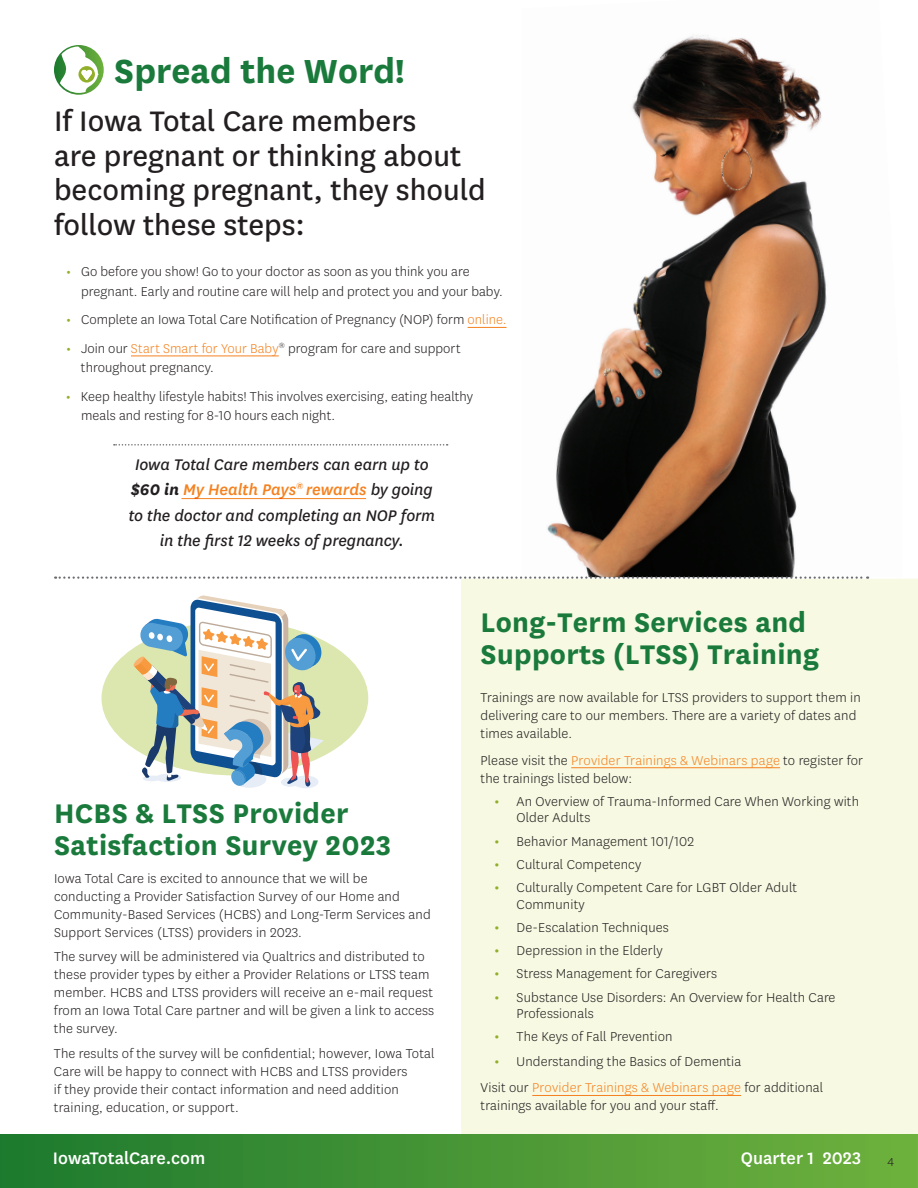
<style>
.page{position:relative;width:918px;height:1188px;background:#fff}
.page>*{position:absolute;margin:0;border:0;box-sizing:border-box;transform-origin:0 0}
.t1{font:700 39px "Centene Sans";color:#1a7a3c}
.t2{font:33px/34.5px "Centene Sans";color:#231f20}
.t3{font:700 31.5px/31.5px "Centene Sans";letter-spacing:.01em;color:#1a7a3c}
.t4{font:500 19.5px "Centene Sans";color:#fff}
.t5{font:italic 18px/25.5px "Centene Sans";letter-spacing:-.005em;color:#231f20;text-align:center}
.t6{font:300 15px/18px "Centene Sans";letter-spacing:.01em;color:#231f20}
.t7{font:300 13.5px "Centene Sans";color:#231f20}
.s1{font-weight:500;color:#92af2a}
.s2{color:#f58220}
.s3{font-weight:700}
.s4{font-weight:500;color:#f58220}
.s5{font-weight:500;font-size:16.5px;color:#92af2a}
</style>
<div class="page">
<svg style="left:54px;top:45px;width:50px;height:50px"></svg>
<svg style="left:60px;top:46px;width:39px;height:47px"></svg>
<hr style="left:468px;top:327px;width:39px;height:1px;background:#f58220">
<hr style="left:131px;top:356px;width:148px;height:1px;background:#f58220">
<hr style="left:181px;top:498px;width:185px;height:1px;background:#f58220">
<img style="left:547px;top:35px;width:322px;height:542px">
<img style="left:101px;top:641px;width:268px;height:115px">
<div style="left:0;top:1134px;width:918px;height:54px;background:linear-gradient(to right,#1d792e,#70b13d)"></div>
<div style="left:461px;top:579px;width:457px;height:555px;background:#f7f9e2"></div>
<hr style="left:571px;top:767px;width:209px;height:1px;background:#f58220">
<hr style="left:532px;top:1095px;width:209px;height:1px;background:#f58220">
<svg style="left:114px;top:444px;width:334px;height:2px"></svg>
<svg style="left:133px;top:595px;width:191px;height:193px"></svg>
<div style="left:166px;top:635px;width:6px;height:7px;background:#fff;border-radius:3px"></div>
<svg style="left:157px;top:633px;width:6px;height:8px"></svg>
<div style="left:149px;top:632px;width:6px;height:7px;background:#fff;border-radius:3px"></div>
<svg style="left:55px;top:576px;width:813px;height:3px"></svg>
<h2 class="t1" style="left:114px;top:44px;width:292px">Spread the Word!</h2>
<p class="t2" style="left:54px;top:102px;width:433px">If Iowa Total Care members<br>are pregnant or thinking about becoming pregnant, they should follow these steps:</p>
<p class="t6" style="left:81px;top:262px;width:423px;line-height:19.5px;text-indent:-15px"><span class="s1">•</span> Go before you show! Go to your doctor as soon as you think you are pregnant. Early and routine care will help and protect you and your baby.</p>
<p class="t6" style="left:66px;top:310px;width:442px"><span class="s1">•</span> Complete an Iowa Total Care Notification of Pregnancy (NOP) form <span class="s2">online.</span></p>
<p class="t6" style="left:81px;top:338px;width:381px;line-height:19.5px;text-indent:-15px"><span class="s1">•</span> Join our <span class="s2">Start Smart for Your Baby</span><sup>®</sup> program for care and support throughout pregnancy.</p>
<p class="t6" style="left:81px;top:386px;width:393px;line-height:19.5px;text-indent:-15px"><span class="s1">•</span> Keep healthy lifestyle habits! This involves exercising, eating healthy meals and resting for 8-10 hours each night.</p>
<p class="t5" style="left:129px;top:451px;width:308px">Iowa Total Care members can earn up to <span class="s3">$60 in</span> <span class="s4">My Health Pays</span><sup>®</sup> <span class="s4">rewards</span> by going to the doctor and completing an NOP form in the first 12 weeks of pregnancy.</p>
<h2 class="t3" style="left:481px;top:605px;width:340px">Long-Term Services and<br>Supports (LTSS) Training</h2>
<p class="t6" style="left:481px;top:688px;width:382px">Trainings are now available for LTSS providers to support them in delivering care to our members. There are a variety of dates and times available.</p>
<p class="t6" style="left:481px;top:751px;width:384px">Please visit the <span class="s2">Provider Trainings &amp; Webinars page</span> to register for the trainings listed below:</p>
<p class="t6" style="left:517px;top:793px;width:344px;line-height:16.5px;text-indent:-22px"><span class="s5">•</span> An Overview of Trauma-Informed Care When Working with<br>Older Adults</p>
<p class="t6" style="left:494px;top:832px;width:202px"><span class="s5">•</span> Behavior Management 101/102</p>
<p class="t6" style="left:494px;top:855px;width:149px"><span class="s5">•</span> Cultural Competency</p>
<p class="t6" style="left:517px;top:879px;width:282px;line-height:16.5px;text-indent:-22px"><span class="s5">•</span> Culturally Competent Care for LGBT Older Adult<br>Community</p>
<p class="t6" style="left:494px;top:918px;width:176px"><span class="s5">•</span> De-Escalation Techniques</p>
<p class="t6" style="left:494px;top:941px;width:170px"><span class="s5">•</span> Depression in the Elderly</p>
<p class="t6" style="left:494px;top:964px;width:225px"><span class="s5">•</span> Stress Management for Caregivers</p>
<p class="t6" style="left:517px;top:988px;width:320px;line-height:16.5px;text-indent:-22px"><span class="s5">•</span> Substance Use Disorders: An Overview for Health Care<br>Professionals</p>
<p class="t6" style="left:494px;top:1027px;width:180px"><span class="s5">•</span> The Keys of Fall Prevention</p>
<p class="t6" style="left:494px;top:1052px;width:249px"><span class="s5">•</span> Understanding the Basics of Dementia</p>
<p class="t6" style="left:481px;top:1078px;width:344px">Visit our <span class="s2">Provider Trainings &amp; Webinars page</span> for additional trainings available for you and your staff.</p>
<h2 class="t3" style="left:54px;top:796px;width:339px">HCBS &amp; LTSS Provider<br>Satisfaction Survey 2023</h2>
<p class="t6" style="left:54px;top:869px;width:378px">Iowa Total Care is excited to announce that we will be conducting a Provider Satisfaction Survey of our Home and Community-Based Services (HCBS) and Long-Term Services and Support Services (LTSS) providers in 2023.</p>
<p class="t6" style="left:54px;top:947px;width:382px">The survey will be administered via Qualtrics and distributed to these provider types by either a Provider Relations or LTSS team member. HCBS and LTSS providers will receive an e-mail request from an Iowa Total Care partner and will be given a link to access the survey.</p>
<p class="t6" style="left:54px;top:1044px;width:382px">The results of the survey will be confidential; however, Iowa Total Care will be happy to connect with HCBS and LTSS providers<br>if they provide their contact information and need addition training, education, or support.</p>
<h3 class="t4" style="left:53px;top:1145px;width:154px">IowaTotalCare.com</h3>
<h3 class="t4" style="left:741px;top:1145px;width:122px">Quarter 1 2023</h3>
<p class="t7" style="left:887px;top:1154px;width:8px">4</p>
</div>
